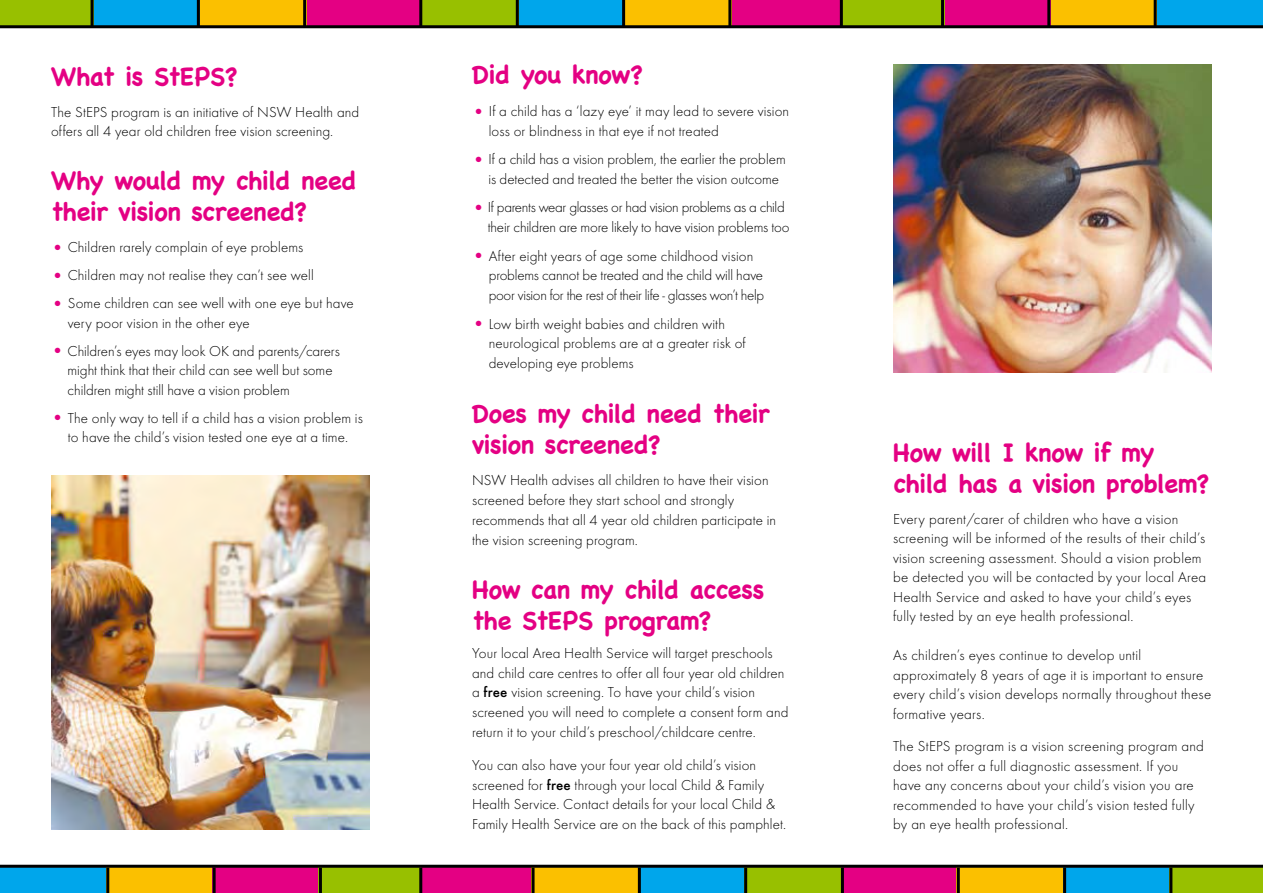
<style>
.page{position:relative;width:1263px;height:893px;background:#fff}
.page>*{position:absolute;margin:0;border:0;box-sizing:border-box;transform-origin:0 0}
.t1{font:700 25.5px/30.6px "Chalkboard";letter-spacing:-.02em;color:#e40083}
.t2{font:300 15px/19.5px "Futura T";letter-spacing:.01em;color:#000}
.t3{font:300 15px/19.8px "Futura T";letter-spacing:-.015em;color:#000}
.t4{font:300 15px/19.8px "Futura T";letter-spacing:-.02em;color:#000}
.s1{font-size:19.5px;color:#e40083}
.s2{font-weight:500}
</style>
<div class="page">
<div style="left:1157px;top:0;width:106px;height:26px;background:#00a6eb"></div>
<div style="left:1050px;top:0;width:107px;height:26px;background:#fbc000"></div>
<div style="left:944px;top:0;width:106px;height:26px;background:#e40083"></div>
<div style="left:842px;top:0;width:102px;height:26px;background:#98c000"></div>
<div style="left:731px;top:0;width:111px;height:26px;background:#e40083"></div>
<div style="left:625px;top:0;width:106px;height:26px;background:#fbc000"></div>
<div style="left:519px;top:0;width:106px;height:26px;background:#00a6eb"></div>
<div style="left:421px;top:0;width:98px;height:26px;background:#98c000"></div>
<div style="left:306px;top:0;width:115px;height:26px;background:#e40083"></div>
<div style="left:200px;top:0;width:106px;height:26px;background:#fbc000"></div>
<div style="left:94px;top:0;width:106px;height:26px;background:#00a6eb"></div>
<div style="left:0;top:0;width:94px;height:26px;background:#98c000"></div>
<hr style="left:0;top:25px;width:1263px;height:3px;background:#000">
<hr style="left:1154px;top:0;width:3px;height:26px;background:#000">
<hr style="left:1047px;top:0;width:3px;height:26px;background:#000">
<hr style="left:941px;top:0;width:3px;height:26px;background:#000">
<hr style="left:840px;top:0;width:3px;height:26px;background:#000">
<hr style="left:728px;top:0;width:3px;height:26px;background:#000">
<hr style="left:622px;top:0;width:3px;height:26px;background:#000">
<hr style="left:516px;top:0;width:3px;height:26px;background:#000">
<hr style="left:419px;top:0;width:3px;height:26px;background:#000">
<hr style="left:303px;top:0;width:3px;height:26px;background:#000">
<hr style="left:197px;top:0;width:3px;height:26px;background:#000">
<hr style="left:91px;top:0;width:3px;height:26px;background:#000">
<div style="left:0;top:867px;width:106px;height:26px;background:#00a6eb"></div>
<div style="left:106px;top:867px;width:107px;height:26px;background:#fbc000"></div>
<div style="left:213px;top:867px;width:106px;height:26px;background:#e40083"></div>
<div style="left:319px;top:867px;width:102px;height:26px;background:#98c000"></div>
<div style="left:421px;top:867px;width:110px;height:26px;background:#e40083"></div>
<div style="left:531px;top:867px;width:107px;height:26px;background:#fbc000"></div>
<div style="left:638px;top:867px;width:106px;height:26px;background:#00a6eb"></div>
<div style="left:744px;top:867px;width:98px;height:26px;background:#98c000"></div>
<div style="left:842px;top:867px;width:115px;height:26px;background:#e40083"></div>
<div style="left:957px;top:867px;width:106px;height:26px;background:#fbc000"></div>
<div style="left:1063px;top:867px;width:106px;height:26px;background:#00a6eb"></div>
<div style="left:1169px;top:867px;width:94px;height:26px;background:#98c000"></div>
<hr style="left:0;top:865px;width:1263px;height:3px;background:#000">
<hr style="left:106px;top:868px;width:3px;height:25px;background:#000">
<hr style="left:213px;top:868px;width:3px;height:25px;background:#000">
<hr style="left:319px;top:868px;width:3px;height:25px;background:#000">
<hr style="left:419px;top:868px;width:3px;height:25px;background:#000">
<hr style="left:531px;top:868px;width:3px;height:25px;background:#000">
<hr style="left:638px;top:868px;width:3px;height:25px;background:#000">
<hr style="left:744px;top:868px;width:3px;height:25px;background:#000">
<hr style="left:841px;top:868px;width:3px;height:25px;background:#000">
<hr style="left:957px;top:868px;width:3px;height:25px;background:#000">
<hr style="left:1063px;top:868px;width:3px;height:25px;background:#000">
<hr style="left:1169px;top:868px;width:3px;height:25px;background:#000">
<img style="left:51px;top:475px;width:319px;height:354px">
<img style="left:893px;top:65px;width:319px;height:307px">
<h1 class="t1" style="left:51px;top:60px;width:188px">What is StEPS?</h1>
<p class="t2" style="left:51px;top:102px;width:310px">The StEPS program is an initiative of NSW Health and offers all 4 year old children free vision screening.</p>
<h1 class="t1" style="left:51px;top:165px;width:307px">Why would my child need their vision screened?</h1>
<p class="t2" style="left:51px;top:237px;width:254px"><span class="s1">•</span> Children rarely complain of eye problems</p>
<p class="t2" style="left:51px;top:265px;width:264px"><span class="s1">•</span> Children may not realise they can’t see well</p>
<p class="t2" style="left:68px;top:293px;width:288px;text-indent:-17px"><span class="s1">•</span> Some children can see well with one eye but have very poor vision in the other eye</p>
<p class="t2" style="left:68px;top:341px;width:274px;text-indent:-17px"><span class="s1">•</span> Children’s eyes may look OK and parents/carers might think that their child can see well but some children might still have a vision problem</p>
<p class="t2" style="left:51px;top:408px;width:313px;text-align:center"><span class="s1">•</span> The only way to tell if a child has a vision problem is to have the child’s vision tested one eye at a time.</p>
<h1 class="t1" style="left:472px;top:59px;width:172px">Did you know?</h1>
<p class="t2" style="left:489px;top:101px;width:302px;text-indent:-17px"><span class="s1">•</span> If a child has a ‘lazy eye’ it may lead to severe vision loss or blindness in that eye if not treated</p>
<p class="t2" style="left:488px;top:149px;width:299px;text-indent:-16px"><span class="s1">•</span> If a child has a vision problem, the earlier the problem is detected and treated the better the vision outcome</p>
<p class="t4" style="left:488px;top:197px;width:303px;text-indent:-16px"><span class="s1">•</span> If parents wear glasses or had vision problems as a child their children are more likely to have vision problems too</p>
<p class="t3" style="left:489px;top:246px;width:277px;text-indent:-17px"><span class="s1">•</span> After eight years of age some childhood vision problems cannot be treated and the child will have poor vision for the rest of their life - glasses won’t help</p>
<p class="t2" style="left:489px;top:314px;width:258px;text-indent:-17px"><span class="s1">•</span> Low birth weight babies and children with neurological problems are at a greater risk of developing eye problems</p>
<h1 class="t1" style="left:472px;top:398px;width:299px">Does my child need their vision screened?</h1>
<p class="t2" style="left:472px;top:470px;width:306px">NSW Health advises all children to have their vision screened before they start school and strongly recommends that all 4 year old children participate in the vision screening program.</p>
<h1 class="t1" style="left:472px;top:574px;width:294px">How can my child access the StEPS program?</h1>
<p class="t2" style="left:472px;top:643px;width:318px">Your local Area Health Service will target preschools and child care centres to offer all four year old children a <span class="s2">free</span> vision screening. To have your child’s vision screened you will need to complete a consent form and return it to your child’s preschool/childcare centre.</p>
<p class="t2" style="left:472px;top:755px;width:316px">You can also have your four year old child’s vision screened for <span class="s2">free</span> through your local Child &amp; Family Health Service. Contact details for your local Child &amp; Family Health Service are on the back of this pamphlet.</p>
<h1 class="t1" style="left:893px;top:437px;width:318px">How will I know if my child has a vision problem?</h1>
<p class="t2" style="left:893px;top:509px;width:315px">Every parent/carer of children who have a vision screening will be informed of the results of their child’s vision screening assessment. Should a vision problem be detected you will be contacted by your local Area Health Service and asked to have your child’s eyes fully tested by an eye health professional.</p>
<p class="t2" style="left:893px;top:645px;width:320px">As children’s eyes continue to develop until approximately 8 years of age it is important to ensure every child’s vision develops normally throughout these formative years.</p>
<p class="t2" style="left:893px;top:736px;width:312px">The StEPS program is a vision screening program and does not offer a full diagnostic assessment. If you have any concerns about your child’s vision you are recommended to have your child’s vision tested fully by an eye health professional.</p>
</div>
